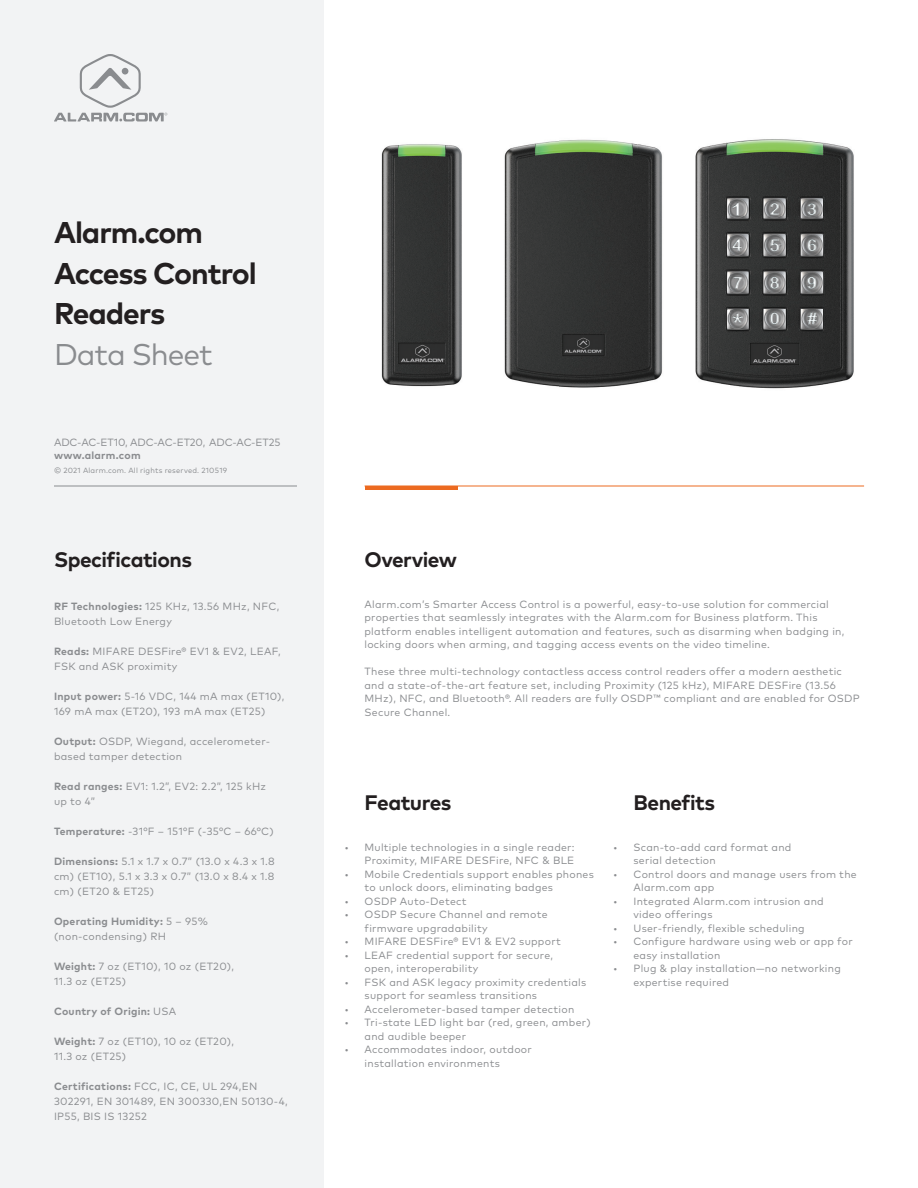
<style>
.page{position:relative;width:918px;height:1188px;background:#fff}
.page>*{position:absolute;margin:0;border:0;box-sizing:border-box;transform-origin:0 0}
.t1{font:700 30px/40.5px "Mark Pro";letter-spacing:-.035em;color:#231f20}
.t2{font:30px "Mark Pro";letter-spacing:-.035em;color:#8a8c8f}
.t3{font:700 21px "Mark Pro";letter-spacing:-.025em;color:#231f20}
.t4{font:10.5px/13.5px "Mark Pro";letter-spacing:.025em;color:#8a8c8f}
.t5{font:10.5px "Mark Pro";letter-spacing:-.01em;color:#8a8c8f}
.t6{font:700 10.5px "Mark Pro";letter-spacing:.025em;color:#8a8c8f}
.t7{font:7.5px "Mark Pro";letter-spacing:.025em;color:#8a8c8f}
.s1{font-weight:700}
.s2{font-weight:400}
</style>
<div class="page">
<div style="left:0;top:0;width:324px;height:1188px;background:#f2f3f4"></div>
<svg style="left:54px;top:54px;width:113px;height:68px"></svg>
<hr style="left:365px;top:486px;width:499px;height:1px;background:#ec6a20">
<hr style="left:54px;top:486px;width:243px;height:1px;background:#8a8c8f">
<hr style="left:365px;top:486px;width:93px;height:4px;background:#ec6a20">
<img style="left:381px;top:144px;width:177px;height:243px">
<img style="left:695px;top:139px;width:159px;height:171px">
<img style="left:695px;top:310px;width:159px;height:79px">
<img style="left:487px;top:139px;width:151px;height:31px">
<div style="left:558px;top:170px;width:80px;height:187px;background:#303131"></div>
<img style="left:487px;top:357px;width:151px;height:31px">
<img style="left:638px;top:144px;width:25px;height:239px">
<h1 class="t1" style="left:54px;top:210px;width:204px">Alarm.com<br>Access Control<br>Readers</h1>
<h1 class="t2" style="left:54px;top:331px;width:160px">Data Sheet</h1>
<p class="t5" style="left:54px;top:434px;width:228px">ADC-AC-ET10, ADC-AC-ET20, ADC-AC-ET25</p>
<p class="t6" style="left:54px;top:447px;width:88px">www.alarm.com</p>
<p class="t7" style="left:54px;top:464px;width:175px">© 2021 Alarm.com. All rights reserved. 210519</p>
<h2 class="t3" style="left:54px;top:544px;width:140px">Specifications</h2>
<p class="t4" style="left:54px;top:598px;width:227px;line-height:15px"><span class="s1">RF Technologies:</span> 125 KHz, 13.56 MHz, NFC,<br>Bluetooth Low Energy</p>
<p class="t4" style="left:54px;top:643px;width:228px;line-height:15px"><span class="s1">Reads:</span> MIFARE DESFire® EV1 &amp; EV2, LEAF,<br>FSK and ASK proximity</p>
<p class="t4" style="left:54px;top:688px;width:232px;line-height:15px"><span class="s1">Input power:</span> 5-16 VDC, 144 mA max (ET10),<br>169 mA max (ET20), 193 mA max (ET25)</p>
<p class="t4" style="left:54px;top:733px;width:218px;line-height:15px"><span class="s1">Output:</span> OSDP, Wiegand, accelerometer&shy;based tamper detection</p>
<p class="t4" style="left:54px;top:778px;width:214px;line-height:15px"><span class="s1">Read ranges:</span> EV1: 1.2”, EV2: 2.2”, 125 kHz up to 4”</p>
<p class="t4" style="left:54px;top:824px;width:221px"><span class="s1">Temperature:</span> -31°F – 151°F (-35°C – 66°C)</p>
<p class="t4" style="left:54px;top:853px;width:222px;line-height:15px;text-align:justify"><span class="s1">Dimensions:</span> 5.1 x 1.7 x 0.7” (13.0 x 4.3 x 1.8 cm) (ET10), 5.1 x 3.3 x 0.7” (13.0 x 8.4 x 1.8 cm) (ET20 &amp; ET25)</p>
<p class="t4" style="left:54px;top:913px;width:155px;line-height:15px"><span class="s1">Operating Humidity:</span> 5 – 95% (non-condensing) RH</p>
<p class="t4" style="left:54px;top:958px;width:181px;line-height:15px"><span class="s1">Weight:</span> 7 oz (ET10), 10 oz (ET20),<br>11.3 oz (ET25)</p>
<p class="t6" style="left:54px;top:1003px;width:124px">Country of Origin: <span class="s2">USA</span></p>
<p class="t4" style="left:54px;top:1033px;width:181px;line-height:15px"><span class="s1">Weight:</span> 7 oz (ET10), 10 oz (ET20),<br>11.3 oz (ET25)</p>
<p class="t4" style="left:54px;top:1078px;width:235px;line-height:15px"><span class="s1">Certifications:</span> FCC, IC, CE, UL 294,EN<br>302291, EN 301489, EN 300330,EN 50130-4,<br>IP55, BIS IS 13252</p>
<h2 class="t3" style="left:364px;top:544px;width:94px">Overview</h2>
<p class="t4" style="left:365px;top:596px;width:481px">Alarm.com’s Smarter Access Control is a powerful, easy-to-use solution for commercial properties that seamlessly integrates with the Alarm.com for Business platform. This platform enables intelligent automation and features, such as disarming when badging in, locking doors when arming, and tagging access events on the video timeline.</p>
<p class="t4" style="left:365px;top:664px;width:497px">These three multi-technology contactless access control readers offer a modern aesthetic and a state-of-the-art feature set, including Proximity (125 kHz), MIFARE DESFire (13.56<br>MHz), NFC, and Bluetooth®. All readers are fully OSDP™ compliant and are enabled for OSDP Secure Channel.</p>
<h2 class="t3" style="left:365px;top:787px;width:88px">Features</h2>
<p class="t4" style="left:344px;top:839px;width:232px;text-align:right">• Multiple technologies in a single reader:<br>Proximity, MIFARE DESFire, NFC &amp; BLE</p>
<p class="t4" style="left:364px;top:866px;width:231px;text-indent:-20px">• Mobile Credentials support enables phones to unlock doors, eliminating badges</p>
<p class="t4" style="left:344px;top:893px;width:124px">• OSDP Auto-Detect</p>
<p class="t4" style="left:365px;top:907px;width:185px;text-indent:-20px">• OSDP Secure Channel and remote firmware upgradability</p>
<p class="t4" style="left:344px;top:934px;width:218px">• MIFARE DESFire® EV1 &amp; EV2 support</p>
<p class="t4" style="left:365px;top:947px;width:190px;text-indent:-20px">• LEAF credential support for secure, open, interoperability</p>
<p class="t4" style="left:365px;top:974px;width:223px;text-indent:-20px">• FSK and ASK legacy proximity credentials support for seamless transitions</p>
<p class="t4" style="left:344px;top:1001px;width:232px">• Accelerometer-based tamper detection</p>
<p class="t4" style="left:365px;top:1015px;width:228px;text-indent:-20px">• Tri-state LED light bar (red, green, amber) and audible beeper</p>
<p class="t4" style="left:365px;top:1042px;width:169px;text-indent:-20px">• Accommodates indoor, outdoor installation environments</p>
<h2 class="t3" style="left:633px;top:787px;width:83px">Benefits</h2>
<p class="t4" style="left:633px;top:839px;width:160px;text-indent:-20px">• Scan-to-add card format and serial detection</p>
<p class="t4" style="left:633px;top:866px;width:225px;text-indent:-20px">• Control doors and manage users from the<br>Alarm.com app</p>
<p class="t4" style="left:633px;top:893px;width:192px;text-indent:-20px">• Integrated Alarm.com intrusion and video offerings</p>
<p class="t4" style="left:613px;top:920px;width:193px">• User-friendly, flexible scheduling</p>
<p class="t4" style="left:633px;top:934px;width:221px;text-indent:-20px">• Configure hardware using web or app for easy installation</p>
<p class="t4" style="left:633px;top:961px;width:209px;text-indent:-20px">• Plug &amp; play installation—no networking expertise required</p>
</div>
